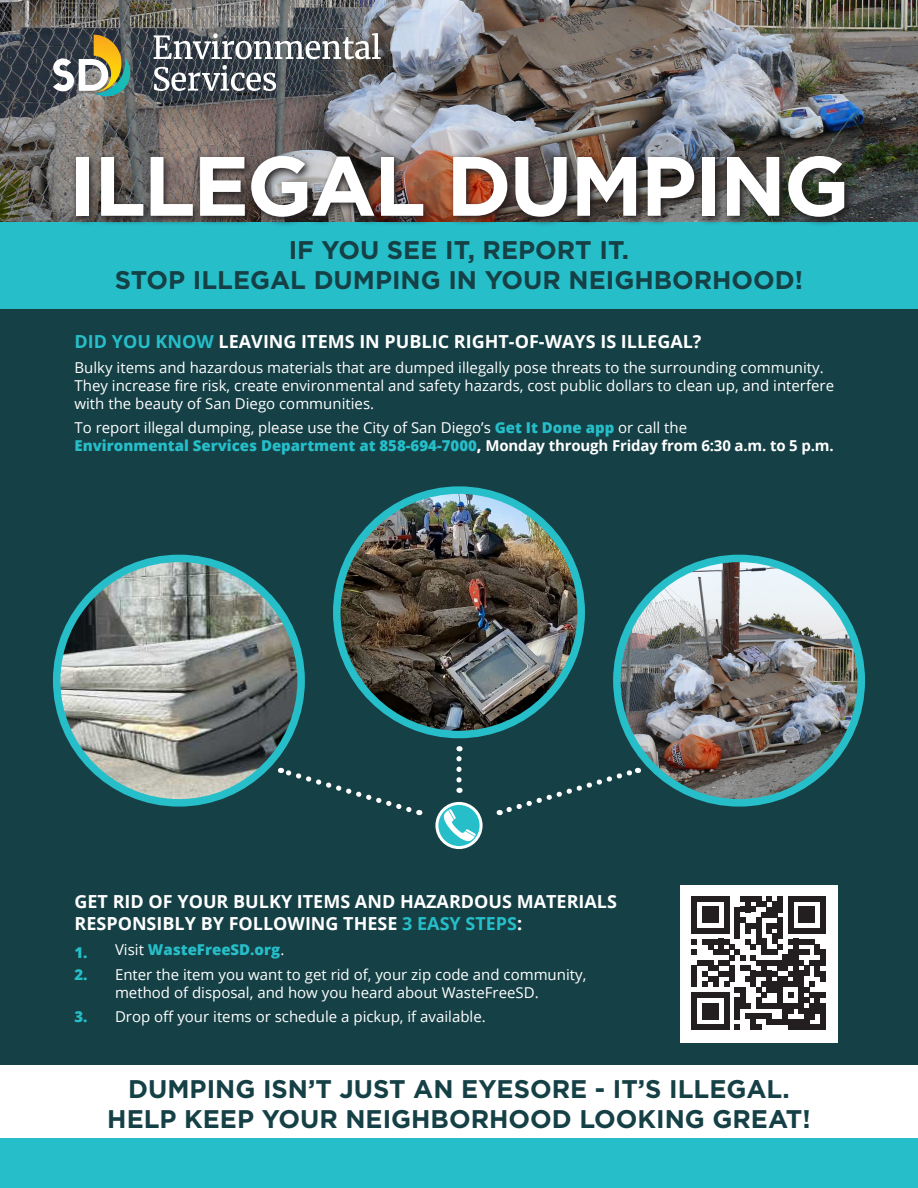
<style>
.page{position:relative;width:918px;height:1188px;background:#fff}
.page>*{position:absolute;margin:0;border:0;box-sizing:border-box;transform-origin:0 0}
.t1{font:700 84px "Gotham";letter-spacing:-.03em;color:#fff}
.t2{font:700 25.5px "Gotham";color:#154045}
.t3{font:700 18px/21.6px "Open Sans";color:#fff}
.t4{font:15px/18px "Open Sans";color:#fff}
.t5{font:800 15px "Open Sans";color:#26bec9}
.s1{color:#26bec9}
.s2{font-weight:800;color:#26bec9}
.s3{font-weight:800}
.s4{font-weight:700}
.s5{font-weight:400;color:#fff}
</style>
<div class="page">
<img style="left:0;top:0;width:918px;height:222px">
<div style="left:0;top:302px;width:918px;height:763px;background:#154045"></div>
<div style="left:0;top:222px;width:918px;height:87px;background:#26bec9"></div>
<div style="left:0;top:1138px;width:918px;height:50px;background:#26bec9"></div>
<svg style="left:437px;top:803px;width:44px;height:45px"></svg>
<div style="left:435px;top:802px;width:48px;height:47px;border:3px solid #fff;border-radius:50%"></div>
<img style="left:337px;top:490px;width:244px;height:245px;border-radius:122px">
<div style="left:333px;top:486px;width:252px;height:252px;border:8px solid #26bec9;border-radius:50%"></div>
<img style="left:57px;top:558px;width:244px;height:245px;border-radius:122px">
<div style="left:53px;top:555px;width:252px;height:252px;border:8px solid #26bec9;border-radius:50%"></div>
<img style="left:617px;top:558px;width:244px;height:245px;border-radius:122px">
<div style="left:613px;top:555px;width:252px;height:252px;border:8px solid #26bec9;border-radius:50%"></div>
<img style="left:71px;top:151px;width:784px;height:74px">
<svg style="left:456px;top:746px;width:6px;height:34px"></svg>
<svg style="left:154px;top:33px;width:227px;height:26px"></svg>
<svg style="left:154px;top:65px;width:122px;height:26px"></svg>
<svg style="left:53px;top:35px;width:77px;height:61px"></svg>
<svg style="left:444px;top:809px;width:32px;height:32px"></svg>
<svg style="left:499px;top:767px;width:140px;height:49px"></svg>
<svg style="left:279px;top:767px;width:141px;height:49px"></svg>
<div style="left:681px;top:885px;width:157px;height:157px;background:#fff"></div>
<div style="left:692px;top:1003px;width:5px;height:16px;background:#231f20"></div>
<div style="left:692px;top:1019px;width:5px;height:11px;background:#231f20"></div>
<div style="left:702px;top:1003px;width:6px;height:16px;background:#231f20"></div>
<div style="left:708px;top:1003px;width:5px;height:16px;background:#231f20"></div>
<div style="left:713px;top:1003px;width:6px;height:16px;background:#231f20"></div>
<svg style="left:697px;top:1024px;width:27px;height:6px"></svg>
<div style="left:724px;top:1003px;width:5px;height:16px;background:#231f20"></div>
<div style="left:724px;top:1019px;width:5px;height:11px;background:#231f20"></div>
<div style="left:735px;top:1003px;width:5px;height:16px;background:#231f20"></div>
<div style="left:783px;top:1003px;width:5px;height:16px;background:#231f20"></div>
<svg style="left:735px;top:1014px;width:53px;height:16px"></svg>
<div style="left:788px;top:1003px;width:5px;height:11px;background:#231f20"></div>
<div style="left:788px;top:1019px;width:5px;height:11px;background:#231f20"></div>
<div style="left:793px;top:1019px;width:6px;height:11px;background:#231f20"></div>
<div style="left:799px;top:1003px;width:5px;height:11px;background:#231f20"></div>
<div style="left:799px;top:1019px;width:5px;height:11px;background:#231f20"></div>
<div style="left:804px;top:1008px;width:5px;height:11px;background:#231f20"></div>
<div style="left:804px;top:1019px;width:5px;height:11px;background:#231f20"></div>
<div style="left:809px;top:1003px;width:6px;height:16px;background:#231f20"></div>
<div style="left:815px;top:1003px;width:5px;height:11px;background:#231f20"></div>
<svg style="left:809px;top:1024px;width:11px;height:6px"></svg>
<svg style="left:692px;top:896px;width:133px;height:112px"></svg>
<div style="left:820px;top:1003px;width:5px;height:16px;background:#231f20"></div>
<div style="left:820px;top:1019px;width:5px;height:11px;background:#231f20"></div>
<p class="t1" style="left:68px;top:130px;width:783px">ILLEGAL DUMPING</p>
<p class="t2" style="left:289px;top:233px;width:342px">IF YOU SEE IT, REPORT IT.</p>
<p class="t2" style="left:115px;top:264px;width:690px">STOP ILLEGAL DUMPING IN YOUR NEIGHBORHOOD!</p>
<p class="t3" style="left:75px;top:330px;width:629px"><span class="s1">DID YOU KNOW</span> LEAVING ITEMS IN PUBLIC RIGHT-OF-WAYS IS ILLEGAL?</p>
<p class="t4" style="left:75px;top:358px;width:761px">Bulky items and hazardous materials that are dumped illegally pose threats to the surrounding community.<br>They increase fire risk, create environmental and safety hazards, cost public dollars to clean up, and interfere with the beauty of San Diego communities.</p>
<p class="t4" style="left:75px;top:419px;width:761px">To report illegal dumping, please use the City of San Diego’s <span class="s2">Get It Done app</span> or call the<br><span class="s2">Environmental Services Department at 858-694-7000</span><span class="s3">,</span> <span class="s4">Monday through Friday from 6:30 a.m. to 5 p.m.</span></p>
<p class="t3" style="left:75px;top:891px;width:544px">GET RID OF YOUR BULKY ITEMS AND HAZARDOUS MATERIALS<br>RESPONSIBLY BY FOLLOWING THESE <span class="s1">3 EASY STEPS</span>:</p>
<p class="t5" style="left:75px;top:938px;width:211px">1. <span class="s5">Visit</span> WasteFreeSD.org<span class="s5">.</span></p>
<p class="t4" style="left:75px;top:965px;width:513px;text-align:center"><span class="s2">2.</span> Enter the item you want to get rid of, your zip code and community, method of disposal, and how you heard about WasteFreeSD.</p>
<p class="t4" style="left:75px;top:1007px;width:413px"><span class="s2">3.</span> Drop off your items or schedule a pickup, if available.</p>
<p class="t2" style="left:128px;top:1072px;width:663px">DUMPING ISN’T JUST AN EYESORE - IT’S ILLEGAL.</p>
<p class="t2" style="left:107px;top:1102px;width:705px">HELP KEEP YOUR NEIGHBORHOOD LOOKING GREAT!</p>
</div>
